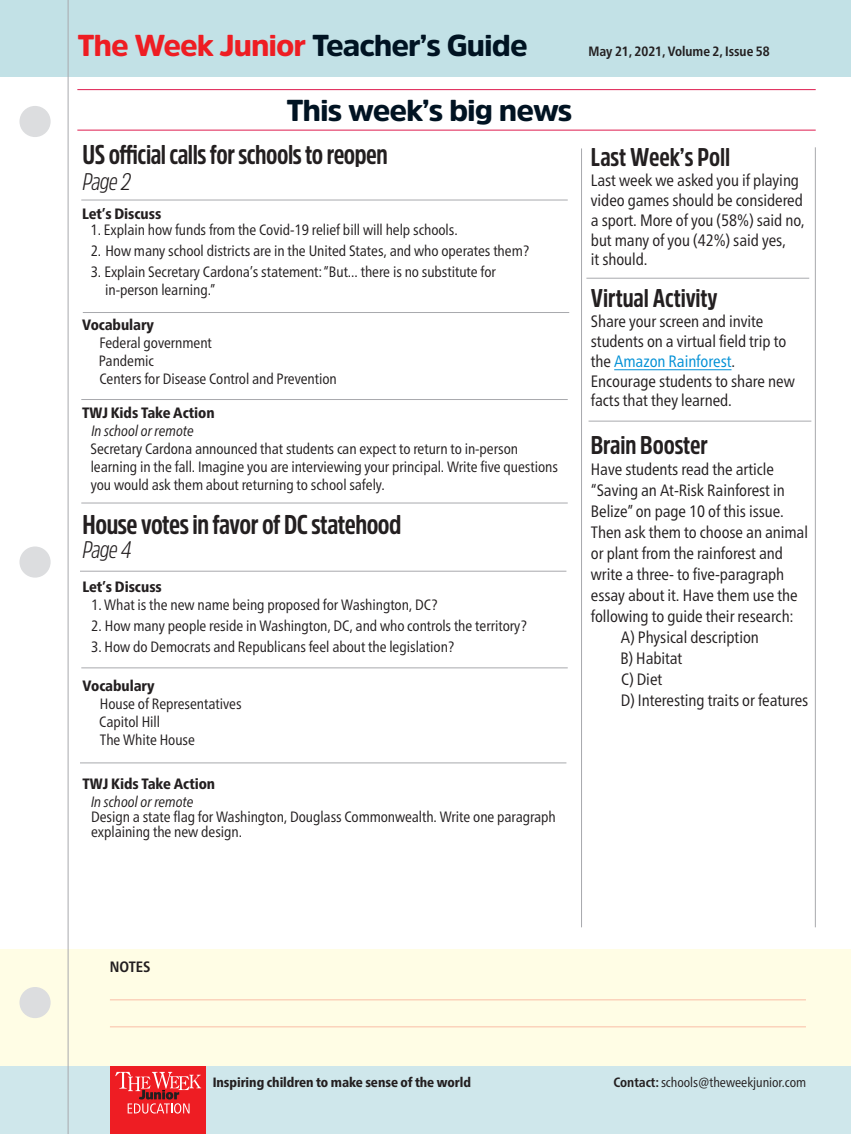
<style>
.page{position:relative;width:851px;height:1134px;background:#fff}
.page>*{position:absolute;margin:0;border:0;box-sizing:border-box;transform-origin:0 0}
.Stand_semi_bold_smal{font:900 30px "Amsi Pro";letter-spacing:-.035em;color:#001322}
.Stand_semi_bold_smal-2{font:700 27px "Amsi Pro Cond";letter-spacing:-.02em;color:#231f20}
.c1_xhead_1{font:700 25.5px "Amsi Pro Cond";letter-spacing:-.005em;color:#231f20}
.Stand_semi_bold_smal-3{font:italic 300 24px "Amsi Pro Cond";letter-spacing:-.02em;color:#231f20}
.c1_xhead_1-2{font:condensed 16.5px/19.8px "Frutiger Neue LT Pro";letter-spacing:-.005em;color:#231f20}
.C1_heavy_no_indent{font:condensed 15px/18px "Frutiger Neue LT Pro";letter-spacing:-.005em;color:#231f20}
.C1_heavy_no_indent-2{font:800 condensed 15px/18px "Frutiger Neue LT Pro";letter-spacing:-.005em;color:#231f20}
.C1_bold_no_indent{font:700 condensed 15px "Frutiger Neue LT Pro";letter-spacing:-.005em;color:#231f20}
.C1_bold_no_indent-2{font:800 condensed 13.5px "Frutiger Neue LT Pro";letter-spacing:-.005em;color:#231f20}
.C1_bold_no_indent-3{font:condensed 13.5px "Frutiger Neue LT Pro";letter-spacing:-.005em;color:#231f20}
.C1_bold_no_indent-4{font:700 condensed 13.5px "Frutiger Neue LT Pro";letter-spacing:-.005em;color:#231f20}
.s1{color:#ee1d23}
.s2{font-weight:800}
.s3{font-style:italic}
.s4{font-weight:400;font-style:italic}
.s5{color:#0090d6}
.s6{font-weight:700}
</style>
<div class="page">
<div style="left:0;top:949px;width:850px;height:163px;background:#fffde5"></div>
<hr style="left:110px;top:999px;width:696px;height:1px;background:#fabda6">
<hr style="left:110px;top:1026px;width:696px;height:1px;background:#fabda6">
<div style="left:0;top:1067px;width:850px;height:67px;background:#cfe7eb"></div>
<div style="left:110px;top:1067px;width:96px;height:67px;background:#ee1d23"></div>
<svg style="left:115px;top:1072px;width:86px;height:42px"></svg>
<div style="left:0;top:0;width:850px;height:77px;background:#c2e1e6"></div>
<hr style="left:77px;top:89px;width:738px;height:1px;background:#de1b4e">
<hr style="left:77px;top:130px;width:738px;height:1px;background:#de1b4e">
<hr style="left:581px;top:148px;width:1px;height:779px;background:#a8a9ad">
<hr style="left:814px;top:147px;width:1px;height:780px;background:#a8a9ad">
<div style="left:19px;top:106px;width:32px;height:31px;background:#dcdddf;border-radius:50%"></div>
<div style="left:19px;top:546px;width:32px;height:32px;background:#dcdddf;border-radius:50%"></div>
<div style="left:19px;top:987px;width:32px;height:31px;background:#dcdddf;border-radius:50%"></div>
<hr style="left:68px;top:0;width:1px;height:1134px;background:#a8a9ad">
<hr style="left:81px;top:200px;width:486px;height:1px;background:#a8a9ad">
<hr style="left:80px;top:571px;width:486px;height:1px;background:#a8a9ad">
<hr style="left:83px;top:312px;width:486px;height:1px;background:#a8a9ad">
<hr style="left:586px;top:278px;width:223px;height:1px;background:#a8a9ad">
<hr style="left:588px;top:421px;width:223px;height:1px;background:#a8a9ad">
<hr style="left:81px;top:399px;width:486px;height:1px;background:#a8a9ad">
<hr style="left:81px;top:668px;width:486px;height:1px;background:#a8a9ad">
<hr style="left:80px;top:763px;width:486px;height:1px;background:#a8a9ad">
<hr style="left:81px;top:503px;width:486px;height:1px;background:#a8a9ad">
<hr style="left:614px;top:369px;width:117px;height:1px;background:#0090d6">
<p class="Stand_semi_bold_smal" style="left:77px;top:25px;width:452px"><span class="s1">The Week Junior</span> Teacher’s Guide</p>
<p class="Stand_semi_bold_smal" style="left:286px;top:90px;width:287px">This week’s big news</p>
<p class="Stand_semi_bold_smal-2" style="left:83px;top:136px;width:307px">US official calls for schools to reopen</p>
<p class="Stand_semi_bold_smal-3" style="left:83px;top:165px;width:49px">Page 2</p>
<p class="C1_heavy_no_indent-2" style="left:82px;top:204px;width:81px">Let’s Discuss</p>
<p class="C1_heavy_no_indent" style="left:91px;top:221px;width:368px">1. Explain how funds from the Covid-19 relief bill will help schools.</p>
<p class="C1_heavy_no_indent" style="left:91px;top:242px;width:440px">2. How many school districts are in the United States, and who operates them?</p>
<p class="C1_heavy_no_indent" style="left:91px;top:263px;width:407px">3. Explain Secretary Cardona’s statement: “But... there is no substitute for</p>
<p class="C1_heavy_no_indent" style="left:105px;top:281px;width:112px">in-person learning.”</p>
<p class="C1_heavy_no_indent" style="left:99px;top:315px;width:239px;text-indent:-17px"><span class="s2">Vocabulary<br></span>Federal government<br>Pandemic<br>Centers for Disease Control and Prevention</p>
<p class="C1_heavy_no_indent" style="left:90px;top:404px;width:469px;text-indent:-8px"><span class="s2">TWJ Kids Take Action<br></span><span class="s3">In school or remote<br></span>Secretary Cardona announced that students can expect to return to in-person learning in the fall. Imagine you are interviewing your principal. Write five questions</p>
<p class="C1_heavy_no_indent" style="left:91px;top:476px;width:295px">you would ask them about returning to school safely.</p>
<p class="Stand_semi_bold_smal-2" style="left:83px;top:506px;width:320px">House votes in favor of DC statehood</p>
<p class="Stand_semi_bold_smal-3" style="left:83px;top:533px;width:50px">Page 4</p>
<p class="C1_heavy_no_indent-2" style="left:83px;top:578px;width:81px">Let’s Discuss</p>
<p class="C1_heavy_no_indent" style="left:91px;top:596px;width:348px">1. What is the new name being proposed for Washington, DC?</p>
<p class="C1_heavy_no_indent" style="left:91px;top:617px;width:437px">2. How many people reside in Washington, DC, and who controls the territory?</p>
<p class="C1_heavy_no_indent" style="left:91px;top:638px;width:365px">3. How do Democrats and Republicans feel about the legislation?</p>
<p class="C1_heavy_no_indent" style="left:99px;top:677px;width:144px;text-indent:-17px"><span class="s2">Vocabulary<br></span>House of Representatives<br>Capitol Hill<br>The White House</p>
<p class="C1_heavy_no_indent-2" style="left:91px;top:774px;width:126px;text-indent:-8px">TWJ Kids Take Action<br><span class="s4">In school or remote</span></p>
<p class="C1_heavy_no_indent" style="left:91px;top:809px;width:466px;line-height:15px">Design a state flag for Washington, Douglass Commonwealth. Write one paragraph explaining the new design.</p>
<p class="C1_bold_no_indent-4" style="left:588px;top:43px;width:183px">May 21, 2021, Volume 2, Issue 58</p>
<p class="c1_xhead_1" style="left:591px;top:140px;width:141px">Last Week’s Poll</p>
<p class="c1_xhead_1-2" style="left:591px;top:171px;width:215px">Last week we asked you if playing video games should be considered a sport. More of you (58%) said no, but many of you (42%) said yes,</p>
<p class="c1_xhead_1-2" style="left:591px;top:250px;width:58px">it should.</p>
<p class="c1_xhead_1" style="left:591px;top:281px;width:128px">Virtual Activity</p>
<p class="c1_xhead_1-2" style="left:591px;top:312px;width:205px">Share your screen and invite students on a virtual field trip to the <span class="s5">Amazon Rainforest</span>.<br>Encourage students to share new facts that they learned.</p>
<p class="c1_xhead_1" style="left:591px;top:428px;width:119px">Brain Booster</p>
<p class="c1_xhead_1-2" style="left:591px;top:460px;width:184px">Have students read the article</p>
<p class="c1_xhead_1-2" style="left:591px;top:481px;width:195px">“Saving an At-Risk Rainforest in</p>
<p class="c1_xhead_1-2" style="left:591px;top:502px;width:194px">Belize” on page 10 of this issue.</p>
<p class="c1_xhead_1-2" style="left:591px;top:523px;width:218px">Then ask them to choose an animal</p>
<p class="c1_xhead_1-2" style="left:591px;top:544px;width:193px">or plant from the rainforest and</p>
<p class="c1_xhead_1-2" style="left:591px;top:565px;width:195px">write a three- to five-paragraph</p>
<p class="c1_xhead_1-2" style="left:591px;top:586px;width:208px">essay about it. Have them use the</p>
<p class="c1_xhead_1-2" style="left:591px;top:607px;width:204px">following to guide their research:</p>
<p class="c1_xhead_1-2" style="left:621px;top:628px;width:139px">A) Physical description</p>
<p class="c1_xhead_1-2" style="left:620px;top:649px;width:64px">B) Habitat</p>
<p class="c1_xhead_1-2" style="left:621px;top:670px;width:43px">C) Diet</p>
<p class="c1_xhead_1-2" style="left:620px;top:691px;width:189px">D) Interesting traits or features</p>
<p class="C1_bold_no_indent" style="left:110px;top:958px;width:42px">NOTES</p>
<p class="C1_bold_no_indent-2" style="left:213px;top:1074px;width:260px">Inspiring children to make sense of the world</p>
<p class="C1_bold_no_indent-3" style="left:613px;top:1074px;width:194px"><span class="s6">Contact:</span> schools@theweekjunior.com</p>
</div>
